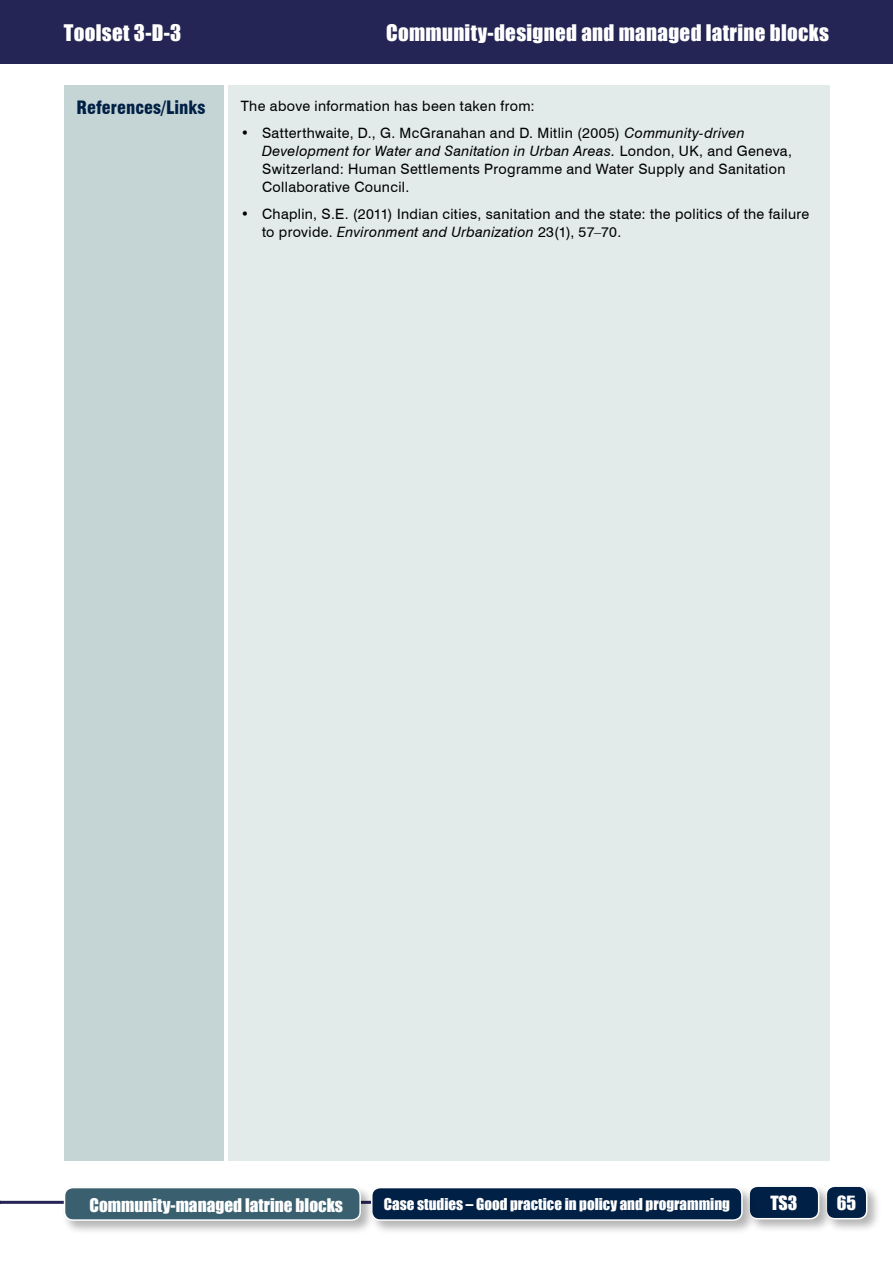
<style>
.page{position:relative;width:893px;height:1263px;background:#fff}
.page>*{position:absolute;margin:0;border:0;box-sizing:border-box;transform-origin:0 0}
.t1{font:21px "Impact";letter-spacing:.015em;color:#fff}
.t2{font:900 condensed 18px "Swiss 721 BT";color:#002045}
.t3{font:18px "Impact";color:#fff}
.t4{font:17.25px "Impact";color:#fff}
.t5{font:15px "Impact";color:#fff}
.t6{font:14.25px/18px "Swiss 721 BT";letter-spacing:.025em;color:#000}
.s1{font-style:italic}
</style>
<div class="page">
<div style="left:0;top:0;width:893px;height:64px;background:#242555"></div>
<hr style="left:0;top:1201px;width:708px;height:3px;background:#242555">
<div style="left:823px;top:1183px;width:58px;height:51px;background:#000;opacity:.3"></div>
<div style="left:826px;top:1186px;width:41px;height:33px;background:#002045;border-radius:9px"></div>
<div style="left:826px;top:1185px;width:41px;height:34px;border:2px solid #fff;border-radius:9px"></div>
<div style="left:746px;top:1183px;width:87px;height:51px;background:#000;opacity:.3"></div>
<div style="left:749px;top:1186px;width:70px;height:33px;background:#002045;border-radius:9px"></div>
<div style="left:748px;top:1185px;width:71px;height:34px;border:2px solid #fff;border-radius:9px"></div>
<div style="left:64px;top:85px;width:160px;height:1076px;background:#c5d4d5"></div>
<div style="left:228px;top:85px;width:601px;height:1076px;background:#e2eaea"></div>
<div style="left:369px;top:1185px;width:388px;height:50px;background:#000;opacity:.3"></div>
<div style="left:372px;top:1187px;width:370px;height:33px;background:#002045;border-radius:9px"></div>
<div style="left:371px;top:1187px;width:372px;height:34px;border:2px solid #fff;border-radius:9px"></div>
<div style="left:61px;top:1185px;width:314px;height:50px;background:#000;opacity:.3"></div>
<div style="left:65px;top:1187px;width:295px;height:33px;background:#3a606f;border-radius:9px"></div>
<div style="left:64px;top:1187px;width:297px;height:34px;border:2px solid #fff;border-radius:9px"></div>
<h1 class="t1" style="left:64px;top:17px;width:119px">Toolset 3-D-3</h1>
<h1 class="t1" style="left:386px;top:17px;width:445px">Community-designed and managed latrine blocks</h1>
<p class="t2" style="left:77px;top:96px;width:130px">References/Links</p>
<p class="t6" style="left:241px;top:97px;width:296px">The above information has been taken from:</p>
<p class="t6" style="left:262px;top:124px;width:532px;text-indent:-21px">• Satterthwaite, D., G. McGranahan and D. Mitlin (2005) <span class="s1">Community-driven Development for Water and Sanitation in Urban Areas.</span> London, UK, and Geneva, Switzerland: Human Settlements Programme and Water Supply and Sanitation Collaborative Council.</p>
<p class="t6" style="left:262px;top:205px;width:549px;text-indent:-21px">• Chaplin, S.E. (2011) Indian cities, sanitation and the state: the politics of the failure to provide. <span class="s1">Environment and Urbanization</span> 23(1), 57–70.</p>
<p class="t4" style="left:90px;top:1191px;width:255px">Community-managed latrine blocks</p>
<p class="t5" style="left:384px;top:1193px;width:348px">Case studies – Good practice in policy and programming</p>
<p class="t3" style="left:770px;top:1188px;width:29px">TS3</p>
<p class="t3" style="left:837px;top:1188px;width:21px">65</p>
</div>
